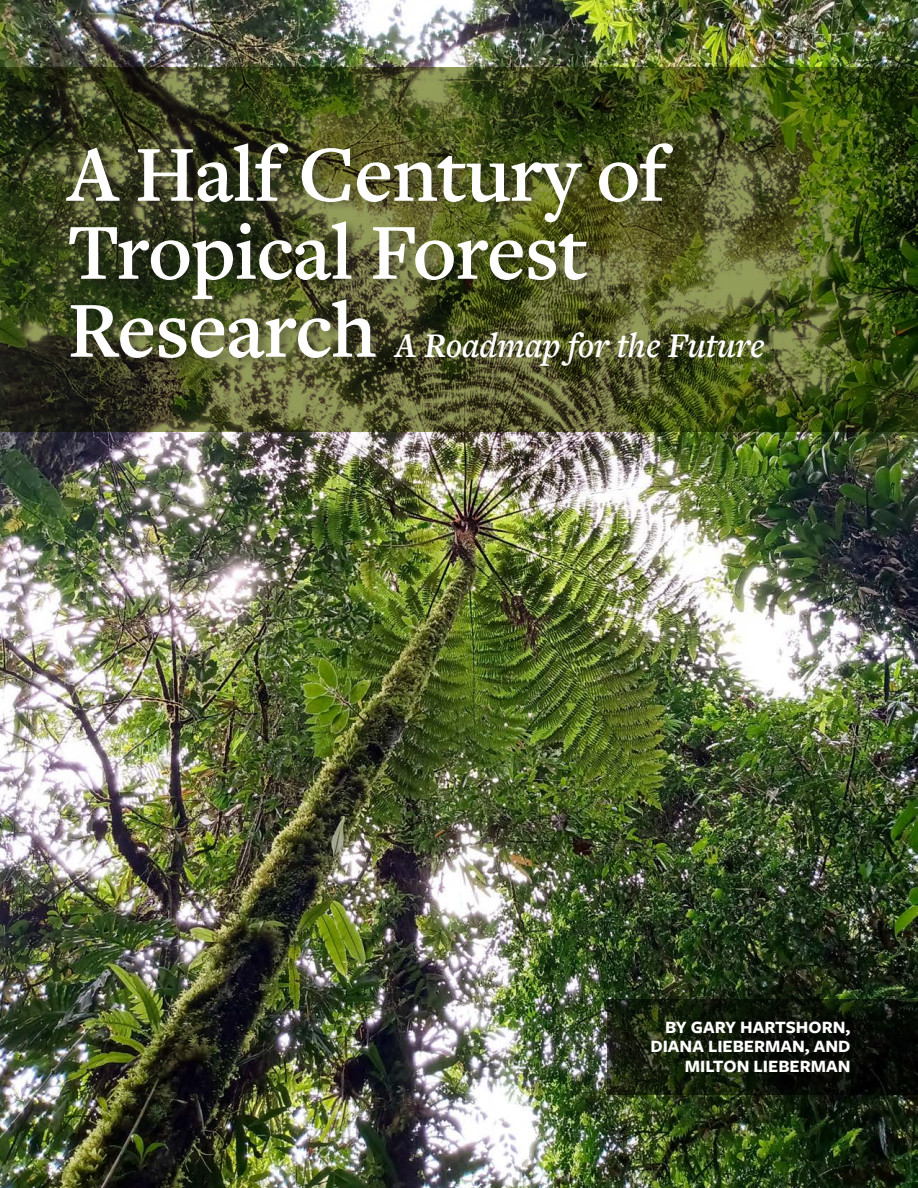
<style>
.page{position:relative;width:918px;height:1188px;background:#fff}
.page>*{position:absolute;margin:0;border:0;box-sizing:border-box;transform-origin:0 0}
.main_body_indented{font:600 82.5px/78px "Freight Text Pro";letter-spacing:-.015em;color:#fff}
.t1{font:italic 600 36px "Freight Text Pro";letter-spacing:-.01em;color:#fff}
.author_byline{font:700 18px/19.5px "Freight Sans Pro";color:#fff;text-align:right}
</style>
<div class="page">
<img style="left:0;top:0;width:918px;height:1188px">
<svg style="left:608px;top:999px;width:310px;height:96px;background:#0f160a"></svg>
<svg style="left:0;top:68px;width:918px;height:364px;background:#444f20"></svg>
<div style="left:65px;top:139px;width:621px;height:229px;background:#231f20;opacity:.4"></div>
<p class="main_body_indented" style="left:68px;top:132px;width:600px">A Half Century of<br>Tropical Forest<br>Research</p>
<p class="t1" style="left:395px;top:322px;width:371px">A Roadmap for the Future</p>
<p class="author_byline" style="left:650px;top:1016px;width:202px">BY GARY HARTSHORN,<br>DIANA LIEBERMAN, AND<br>MILTON LIEBERMAN</p>
</div>
